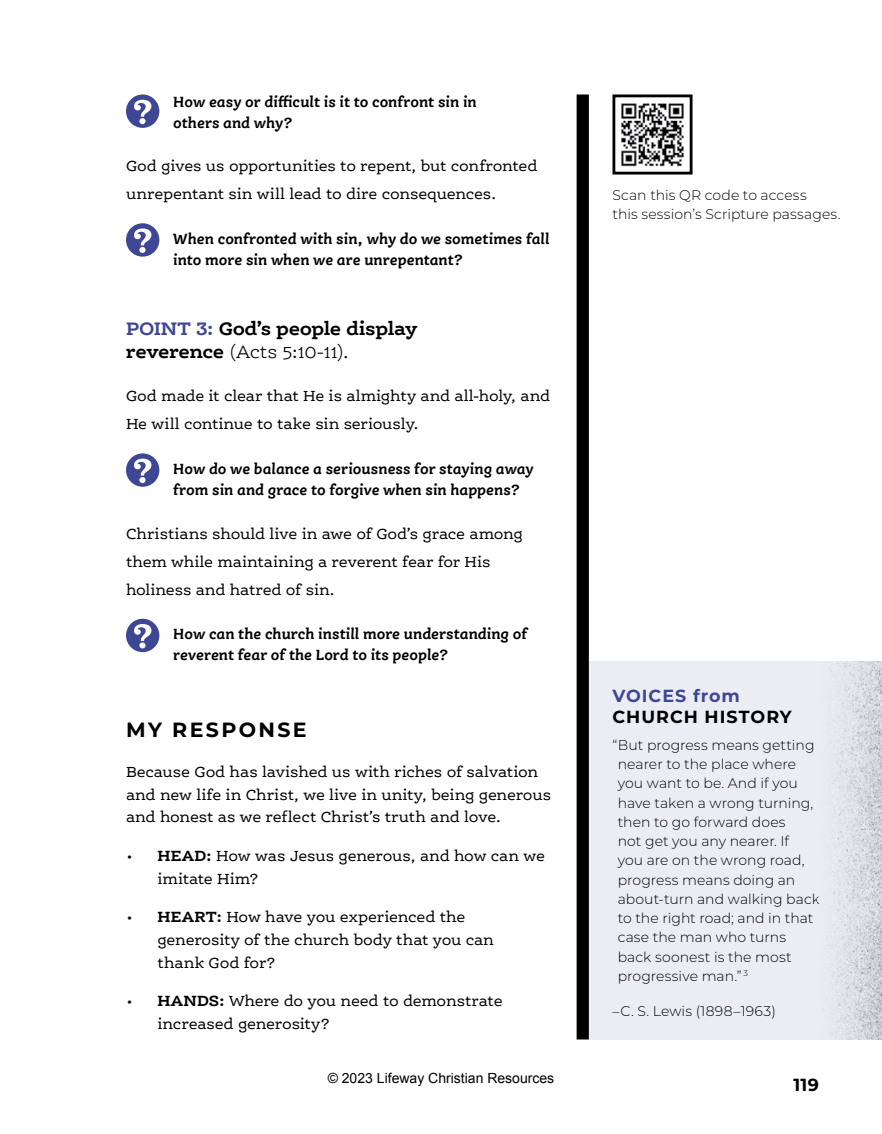
<style>
.page{position:relative;width:882px;height:1134px;background:#fff}
.page>*{position:absolute;margin:0;border:0;box-sizing:border-box;transform-origin:0 0}
.t1{font:700 20.65px "Montserrat";letter-spacing:.115em;color:#000}
.t2{font:700 19.25px/22.8px "Ernestine Pro";letter-spacing:-.02em;color:#000}
.t3{font:700 17.5px "Montserrat";letter-spacing:.055em;color:#000}
.t4{font:700 17.5px "Montserrat";letter-spacing:.05em;color:#3e4794}
.t5{font:15.75px/22.8px "Ernestine Pro";letter-spacing:-.015em;color:#000}
.t6{font:italic 700 15.75px/21px "Ernestine Pro";letter-spacing:-.005em;color:#000}
.t7{font:300 14px/19.2px "Montserrat";letter-spacing:.005em;color:#000}
.t8{font:14px "Arial";color:#000}
.s1{color:#3e4794}
.s2{font-weight:300}
.s3{font-weight:700}
</style>
<div class="page">
<div style="left:577px;top:94px;width:12px;height:946px;background:#000"></div>
<img style="left:621px;top:103px;width:63px;height:64px">
<div style="left:613px;top:95px;width:80px;height:80px;border:3px solid #000"></div>
<svg style="left:126px;top:94px;width:33px;height:34px"></svg>
<svg style="left:126px;top:223px;width:33px;height:34px"></svg>
<svg style="left:126px;top:453px;width:33px;height:34px"></svg>
<svg style="left:126px;top:619px;width:33px;height:33px"></svg>
<div style="left:589px;top:661px;width:293px;height:379px;background:#ecedf4"></div>
<img style="left:823px;top:661px;width:59px;height:379px">
<p class="t6" style="left:173px;top:90px;width:305px">How easy or difficult is it to confront sin in others and why?</p>
<p class="t5" style="left:126px;top:152px;width:413px;line-height:28px">God gives us opportunities to repent, but confronted unrepentant sin will lead to dire consequences.</p>
<p class="t6" style="left:173px;top:228px;width:378px">When confronted with sin, why do we sometimes fall into more sin when we are unrepentant?</p>
<p class="t2" style="left:126px;top:317px;width:293px"><span class="s1">POINT 3:</span> God’s people display reverence <span class="s2">(Acts 5:10-11).</span></p>
<p class="t5" style="left:126px;top:382px;width:426px;line-height:28px">God made it clear that He is almighty and all-holy, and<br>He will continue to take sin seriously.</p>
<p class="t6" style="left:173px;top:458px;width:362px">How do we balance a seriousness for staying away from sin and grace to forgive when sin happens?</p>
<p class="t5" style="left:126px;top:519px;width:399px;line-height:28px">Christians should live in awe of God’s grace among them while maintaining a reverent fear for His holiness and hatred of sin.</p>
<p class="t6" style="left:173px;top:623px;width:355px">How can the church instill more understanding of reverent fear of the Lord to its people?</p>
<h1 class="t1" style="left:126px;top:714px;width:182px">MY RESPONSE</h1>
<p class="t5" style="left:126px;top:760px;width:427px">Because God has lavished us with riches of salvation and new life in Christ, we live in unity, being generous and honest as we reflect Christ’s truth and love.</p>
<p class="t5" style="left:158px;top:844px;width:389px;text-indent:-31px">• <span class="s3">HEAD:</span> How was Jesus generous, and how can we imitate Him?</p>
<p class="t5" style="left:157px;top:905px;width:338px;text-indent:-31px">• <span class="s3">HEART:</span> How have you experienced the generosity of the church body that you can thank God for?</p>
<p class="t5" style="left:157px;top:989px;width:347px;text-indent:-31px">• <span class="s3">HANDS:</span> Where do you need to demonstrate increased generosity?</p>
<p class="t8" style="left:328px;top:1069px;width:228px">© 2023 Lifeway Christian Resources</p>
<p class="t7" style="left:612px;top:185px;width:230px">Scan this QR code to access<br>this session’s Scripture passages.</p>
<p class="t4" style="left:612px;top:683px;width:129px">VOICES from</p>
<p class="t3" style="left:612px;top:704px;width:181px">CHURCH HISTORY</p>
<p class="t7" style="left:618px;top:735px;width:204px;text-indent:-5px">“But progress means getting nearer to the place where you want to be. And if you have taken a wrong turning, then to go forward does<br>not get you any nearer. If<br>you are on the wrong road, progress means doing an about-turn and walking back to the right road; and in that case the man who turns back soonest is the most progressive man.” <sup>3</sup></p>
<p class="t7" style="left:612px;top:1001px;width:165px">–C. S. Lewis (1898–1963)</p>
<p class="t3" style="left:794px;top:1072px;width:27px">119</p>
</div>
